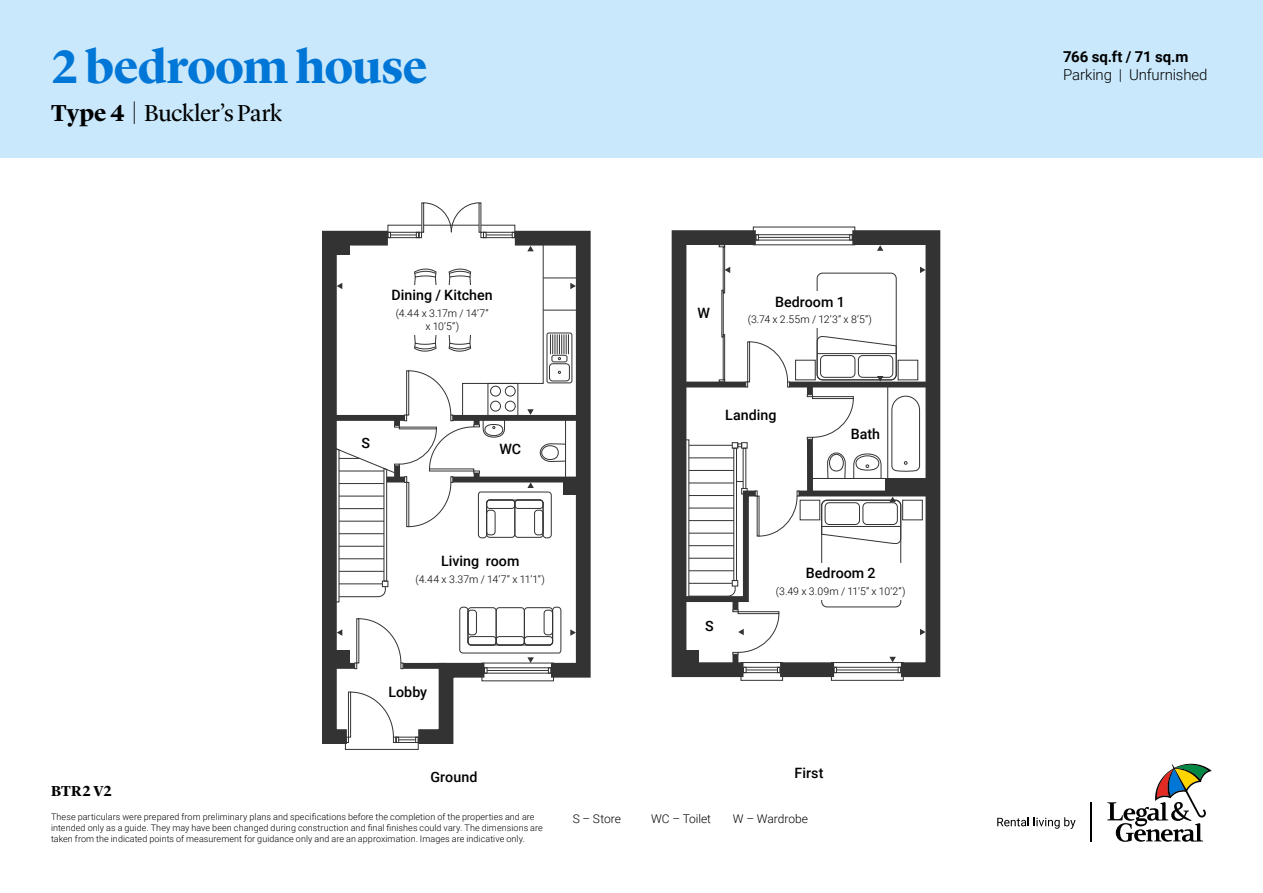
<style>
.page{position:relative;width:1263px;height:893px;background:#fff}
.page>*{position:absolute;margin:0;border:0;box-sizing:border-box;transform-origin:0 0}
.t1{font:700 48px "Lyon Display";letter-spacing:-.015em;color:#0076d6}
.t2{font:24px "Lyon Display";letter-spacing:-.02em;color:#000}
.t3{font:300 15px "Roboto";letter-spacing:-.01em;color:#000}
.t4{font:700 15px "Roboto";letter-spacing:-.005em;color:#000}
.t5{font:700 15px "Lyon Display";letter-spacing:.015em;color:#000}
.t6{font:500 14.25px "Roboto";color:#000}
.t7{font:300 12px "Roboto";color:#000}
.t8{font:300 10.5px/12.6px "Roboto";letter-spacing:-.02em;color:#000;text-align:center}
.t9{font:300 9px/10.8px "Roboto";letter-spacing:.01em;color:#000}
.s1{font-weight:700}
</style>
<div class="page">
<div style="left:0;top:0;width:1263px;height:157px;background:#c9e8fb"></div>
<svg style="left:1107px;top:763px;width:105px;height:79px"></svg>
<hr style="left:1091px;top:802px;width:1px;height:39px;background:#000">
<svg style="left:997px;top:817px;width:78px;height:12px"></svg>
<svg style="left:671px;top:226px;width:100px;height:455px"></svg>
<div style="left:780px;top:662px;width:54px;height:15px;background:#333"></div>
<svg style="left:837px;top:226px;width:104px;height:455px"></svg>
<div style="left:679px;top:650px;width:20px;height:15px;background:#333"></div>
<div style="left:885px;top:478px;width:49px;height:16px;background:#333"></div>
<div style="left:679px;top:382px;width:67px;height:5px;background:#333"></div>
<div style="left:789px;top:382px;width:144px;height:5px;background:#333"></div>
<div style="left:799px;top:491px;width:134px;height:5px;background:#333"></div>
<div style="left:807px;top:439px;width:6px;height:54px;background:#333"></div>
<div style="left:732px;top:654px;width:6px;height:16px;background:#333"></div>
<svg style="left:745px;top:341px;width:45px;height:46px"></svg>
<div style="left:831px;top:662px;width:72px;height:18px;border:1px solid #333"></div>
<div style="left:834px;top:667px;width:67px;height:6px;border:1px solid #333"></div>
<svg style="left:834px;top:667px;width:3px;height:6px"></svg>
<hr style="left:836px;top:670px;width:62px;height:1px;background:#333">
<div style="left:741px;top:662px;width:42px;height:18px;border:1px solid #333"></div>
<div style="left:743px;top:667px;width:37px;height:6px;border:1px solid #333"></div>
<svg style="left:743px;top:667px;width:3px;height:6px"></svg>
<svg style="left:777px;top:667px;width:3px;height:6px"></svg>
<hr style="left:746px;top:670px;width:31px;height:1px;background:#333">
<div style="left:756px;top:234px;width:96px;height:6px;border:1px solid #333"></div>
<svg style="left:849px;top:234px;width:3px;height:6px"></svg>
<svg style="left:756px;top:234px;width:3px;height:6px"></svg>
<hr style="left:758px;top:237px;width:92px;height:1px;background:#333">
<div style="left:733px;top:448px;width:4px;height:133px;border:1px solid #333"></div>
<div style="left:684px;top:440px;width:5px;height:162px;border:1px solid #333"></div>
<hr style="left:689px;top:458px;width:45px;height:1px;background:#333">
<hr style="left:689px;top:470px;width:45px;height:1px;background:#333">
<hr style="left:689px;top:445px;width:43px;height:1px;background:#333">
<hr style="left:689px;top:483px;width:45px;height:1px;background:#333">
<svg style="left:732px;top:442px;width:15px;height:6px"></svg>
<div style="left:723px;top:247px;width:2px;height:46px;border:1px solid #333"></div>
<div style="left:723px;top:334px;width:2px;height:46px;border:1px solid #333"></div>
<svg style="left:719px;top:245px;width:6px;height:2px"></svg>
<svg style="left:719px;top:380px;width:6px;height:2px"></svg>
<div style="left:817px;top:273px;width:79px;height:107px;border:1px solid #333;border-radius:5px"></div>
<div style="left:795px;top:360px;width:20px;height:20px;border:1px solid #333"></div>
<div style="left:821px;top:500px;width:80px;height:107px;border:1px solid #333;border-radius:5px"></div>
<div style="left:800px;top:500px;width:20px;height:20px;border:1px solid #333"></div>
<div style="left:902px;top:500px;width:20px;height:20px;border:1px solid #333"></div>
<svg style="left:920px;top:629px;width:5px;height:6px"></svg>
<svg style="left:673px;top:488px;width:126px;height:166px"></svg>
<svg style="left:920px;top:267px;width:5px;height:6px"></svg>
<svg style="left:725px;top:267px;width:5px;height:6px"></svg>
<svg style="left:821px;top:497px;width:80px;height:47px"></svg>
<svg style="left:889px;top:657px;width:12px;height:16px"></svg>
<svg style="left:877px;top:245px;width:6px;height:6px"></svg>
<svg style="left:807px;top:336px;width:113px;height:143px"></svg>
<div style="left:768px;top:563px;width:145px;height:37px;background:#fff"></div>
<div style="left:741px;top:292px;width:137px;height:36px;background:#fff"></div>
<div style="left:322px;top:230px;width:12px;height:514px;background:#333"></div>
<svg style="left:576px;top:230px;width:15px;height:448px;background:#383838"></svg>
<div style="left:563px;top:480px;width:20px;height:15px;background:#333"></div>
<div style="left:329px;top:650px;width:21px;height:16px;background:#333"></div>
<div style="left:329px;top:239px;width:21px;height:16px;background:#333"></div>
<div style="left:329px;top:415px;width:76px;height:6px;background:#333"></div>
<div style="left:453px;top:415px;width:130px;height:6px;background:#333"></div>
<div style="left:453px;top:477px;width:130px;height:5px;background:#333"></div>
<div style="left:329px;top:663px;width:26px;height:6px;background:#333"></div>
<hr style="left:543px;top:278px;width:35px;height:1px;background:#333">
<hr style="left:543px;top:310px;width:35px;height:1px;background:#333">
<svg style="left:334px;top:203px;width:242px;height:547px"></svg>
<div style="left:385px;top:285px;width:115px;height:50px;background:#fff"></div>
<h1 class="t1" style="left:51px;top:31px;width:378px">2 bedroom house</h1>
<h2 class="t2" style="left:51px;top:95px;width:233px"><span class="s1">Type 4</span> | Buckler’s Park</h2>
<h3 class="t6" style="left:392px;top:285px;width:103px">Dining / Kitchen</h3>
<p class="t8" style="left:396px;top:307px;width:94px">(4.44 x 3.17m / 14’7” x 10’5”)</p>
<h3 class="t6" style="left:361px;top:433px;width:10px">S</h3>
<h3 class="t6" style="left:499px;top:439px;width:23px">WC</h3>
<h3 class="t6" style="left:698px;top:303px;width:14px">W</h3>
<h3 class="t6" style="left:775px;top:292px;width:71px">Bedroom 1</h3>
<p class="t8" style="left:748px;top:313px;width:126px">(3.74 x 2.55m / 12’3” x 8’5”)</p>
<h3 class="t6" style="left:725px;top:405px;width:53px">Landing</h3>
<h3 class="t6" style="left:851px;top:424px;width:31px">Bath</h3>
<h3 class="t6" style="left:441px;top:551px;width:80px">Living room</h3>
<p class="t8" style="left:416px;top:573px;width:131px">(4.44 x 3.37m / 14’7” x 11’1”)</p>
<h3 class="t6" style="left:388px;top:682px;width:40px">Lobby</h3>
<h3 class="t6" style="left:705px;top:616px;width:10px">S</h3>
<h3 class="t6" style="left:806px;top:563px;width:71px">Bedroom 2</h3>
<p class="t8" style="left:776px;top:585px;width:131px">(3.49 x 3.09m / 11’5” x 10’2”)</p>
<h3 class="t5" style="left:51px;top:780px;width:62px">BTR2 V2</h3>
<h3 class="t6" style="left:430px;top:767px;width:48px">Ground</h3>
<p class="t9" style="left:51px;top:811px;width:493px">These particulars were prepared from preliminary plans and specifications before the completion of the properties and are intended only as a guide. They may have been changed during construction and final finishes could vary. The dimensions are taken from the indicated points of measurement for guidance only and are an approximation. Images are indicative only.</p>
<h3 class="t7" style="left:573px;top:810px;width:50px">S – Store</h3>
<h3 class="t7" style="left:651px;top:810px;width:62px">WC – Toilet</h3>
<h3 class="t6" style="left:795px;top:763px;width:30px">First</h3>
<h3 class="t7" style="left:733px;top:810px;width:77px">W – Wardrobe</h3>
<h3 class="t4" style="left:1063px;top:46px;width:127px">766 sq.ft / 71 sq.m</h3>
<h3 class="t3" style="left:1063px;top:64px;width:146px">Parking | Unfurnished</h3>
</div>
